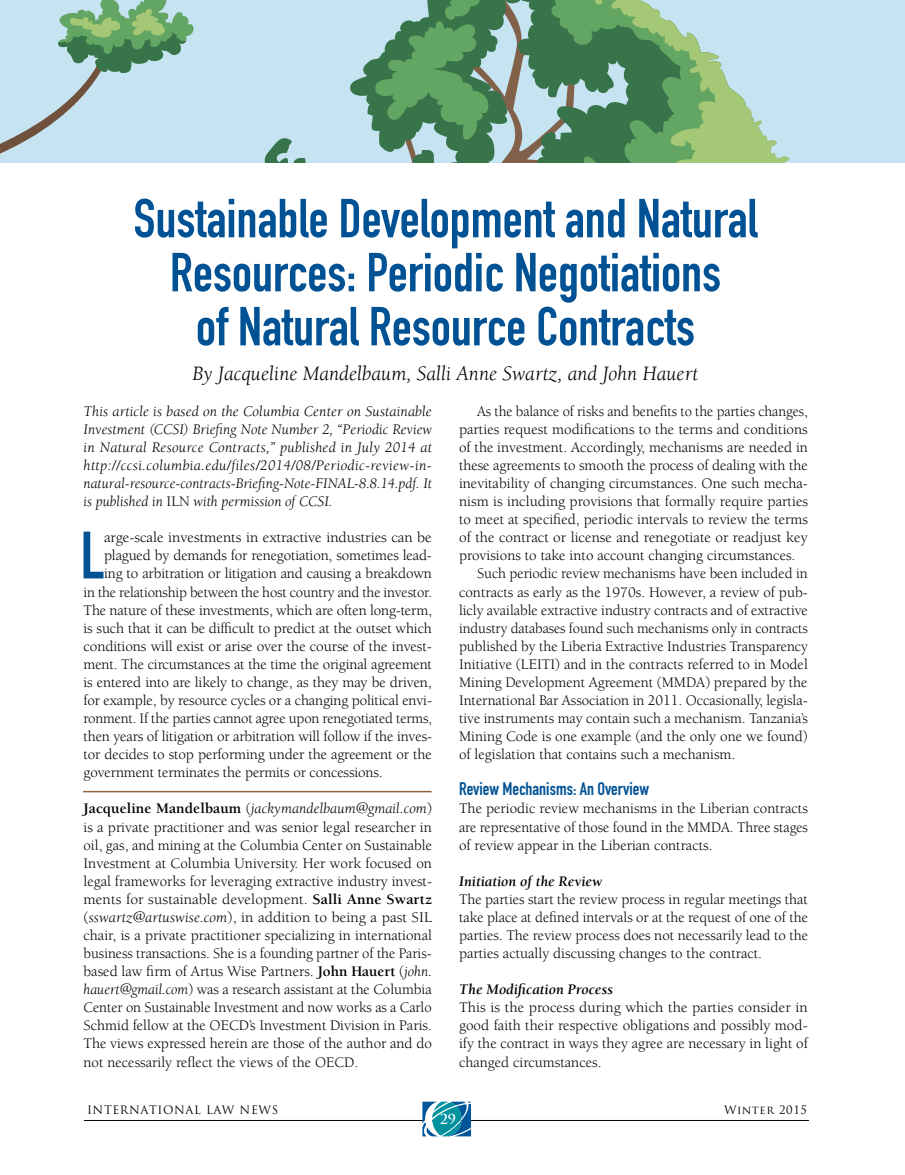
<style>
.page{position:relative;width:905px;height:1175px;background:#fff}
.page>*{position:absolute;margin:0;border:0;box-sizing:border-box;transform-origin:0 0}
.t1{font:65.7px "DIN Engschrift Std";color:#005295}
.t2{font:54px/54px "DIN Engschrift Std";color:#005295;text-align:center}
.t3{font:italic 21px "Berkeley Std";color:#000}
.t4{font:18px "DIN Engschrift Std";color:#005295}
.t5{font:15px/18px "Berkeley Std";color:#000;text-align:justify}
.t6{font:italic 15px/18px "Berkeley Std";color:#000;text-align:justify}
.t7{font:italic 700 15px "Berkeley Std";color:#000}
.t8{font:700 13.5px "Trajan Pro";color:#fff}
.t9{font:11.4px "Trajan Pro";letter-spacing:.05em;color:#000}
.s1{font-style:normal}
.s2{font-weight:700}
.s3{font-style:italic}
</style>
<div class="page">
<hr style="left:84px;top:1120px;width:724px;height:1px;background:#000">
<svg style="left:422px;top:1101px;width:49px;height:36px"></svg>
<div style="left:196px;top:0;width:200px;height:163px;background:#c6e3f1"></div>
<svg style="left:254px;top:134px;width:103px;height:29px"></svg>
<svg style="left:375px;top:20px;width:21px;height:122px"></svg>
<svg style="left:0;top:0;width:196px;height:163px"></svg>
<svg style="left:396px;top:0;width:508px;height:163px;fill:#c6e3f1"></svg>
<svg style="left:478px;top:0;width:365px;height:163px"></svg>
<hr style="left:83px;top:791px;width:348px;height:1px;background:#925f3b">
<h2 class="t2" style="left:133px;top:192px;width:625px">Sustainable Development and Natural<br>Resources: Periodic Negotiations<br>of Natural Resource Contracts</h2>
<h3 class="t3" style="left:193px;top:362px;width:507px">By Jacqueline Mandelbaum, Salli Anne Swartz, and John Hauert</h3>
<p class="t6" style="left:83px;top:402px;width:350px">This article is based on the Columbia Center on Sustainable Investment (CCSI) Briefing Note Number 2, “Periodic Review in Natural Resource Contracts,” published in July 2014 at http://ccsi.columbia.edu/files/2014/08/Periodic-review-in&shy;natural-resource-contracts-Briefing-Note-FINAL-8.8.14.pdf. It is published in <span class="s1">ILN</span> with permission of CCSI.</p>
<h1 class="t1" style="left:80px;top:517px;width:26px">L</h1>
<p class="t5" style="left:104px;top:529px;width:329px">arge-scale investments in extractive industries can be</p>
<p class="t5" style="left:104px;top:547px;width:329px">plagued by demands for renegotiation, sometimes lead-</p>
<p class="t5" style="left:104px;top:565px;width:329px">ing to arbitration or litigation and causing a breakdown</p>
<p class="t5" style="left:83px;top:583px;width:350px">in the relationship between the host country and the investor.</p>
<p class="t5" style="left:83px;top:601px;width:350px">The nature of these investments, which are often long-term,</p>
<p class="t5" style="left:83px;top:619px;width:350px">is such that it can be difficult to predict at the outset which</p>
<p class="t5" style="left:83px;top:637px;width:350px">conditions will exist or arise over the course of the invest-</p>
<p class="t5" style="left:83px;top:655px;width:350px">ment. The circumstances at the time the original agreement</p>
<p class="t5" style="left:83px;top:673px;width:350px">is entered into are likely to change, as they may be driven,</p>
<p class="t5" style="left:83px;top:691px;width:350px">for example, by resource cycles or a changing political envi-</p>
<p class="t5" style="left:83px;top:709px;width:350px">ronment. If the parties cannot agree upon renegotiated terms,</p>
<p class="t5" style="left:83px;top:727px;width:350px">then years of litigation or arbitration will follow if the inves-</p>
<p class="t5" style="left:83px;top:745px;width:350px">tor decides to stop performing under the agreement or the</p>
<p class="t5" style="left:83px;top:764px;width:301px">government terminates the permits or concessions.</p>
<p class="t5" style="left:83px;top:800px;width:350px"><span class="s2">Jacqueline Mandelbaum</span> (<span class="s3">jackymandelbaum@gmail.com</span>) is a private practitioner and was senior legal researcher in oil, gas, and mining at the Columbia Center on Sustainable Investment at Columbia University. Her work focused on legal frameworks for leveraging extractive industry invest&shy;ments for sustainable development. <span class="s2">Salli Anne Swartz </span>(<span class="s3">sswartz@artuswise.com</span>), in addition to being a past SIL chair, is a private practitioner specializing in international business transactions. She is a founding partner of the Paris&shy;based law firm of Artus Wise Partners. <span class="s2">John Hauert</span> (<span class="s3">john. hauert@gmail.com</span>) was a research assistant at the Columbia Center on Sustainable Investment and now works as a Carlo Schmid fellow at the OECD’s Investment Division in Paris.<br>The views expressed herein are those of the author and do not necessarily reflect the views of the OECD.</p>
<p class="t5" style="left:477px;top:402px;width:332px">As the balance of risks and benefits to the parties changes,</p>
<p class="t5" style="left:459px;top:420px;width:350px">parties request modifications to the terms and conditions</p>
<p class="t5" style="left:459px;top:438px;width:350px">of the investment. Accordingly, mechanisms are needed in</p>
<p class="t5" style="left:459px;top:456px;width:350px">these agreements to smooth the process of dealing with the</p>
<p class="t5" style="left:459px;top:474px;width:350px">inevitability of changing circumstances. One such mecha-</p>
<p class="t5" style="left:459px;top:492px;width:350px">nism is including provisions that formally require parties</p>
<p class="t5" style="left:459px;top:511px;width:350px">to meet at specified, periodic intervals to review the terms</p>
<p class="t5" style="left:459px;top:529px;width:350px">of the contract or license and renegotiate or readjust key</p>
<p class="t5" style="left:459px;top:547px;width:338px">provisions to take into account changing circumstances.</p>
<p class="t5" style="left:477px;top:565px;width:332px">Such periodic review mechanisms have been included in</p>
<p class="t5" style="left:459px;top:583px;width:350px">contracts as early as the 1970s. However, a review of pub-</p>
<p class="t5" style="left:459px;top:601px;width:350px">licly available extractive industry contracts and of extractive</p>
<p class="t5" style="left:459px;top:619px;width:350px">industry databases found such mechanisms only in contracts</p>
<p class="t5" style="left:459px;top:637px;width:350px">published by the Liberia Extractive Industries Transparency</p>
<p class="t5" style="left:459px;top:655px;width:350px">Initiative (LEITI) and in the contracts referred to in Model</p>
<p class="t5" style="left:459px;top:673px;width:350px">Mining Development Agreement (MMDA) prepared by the</p>
<p class="t5" style="left:459px;top:691px;width:350px">International Bar Association in 2011. Occasionally, legisla-</p>
<p class="t5" style="left:459px;top:709px;width:350px">tive instruments may contain such a mechanism. Tanzania’s</p>
<p class="t5" style="left:459px;top:727px;width:350px">Mining Code is one example (and the only one we found)</p>
<p class="t5" style="left:459px;top:745px;width:278px">of legislation that contains such a mechanism.</p>
<p class="t4" style="left:459px;top:778px;width:192px">Review Mechanisms: An Overview</p>
<p class="t5" style="left:459px;top:800px;width:350px">The periodic review mechanisms in the Liberian contracts are representative of those found in the MMDA. Three stages of review appear in the Liberian contracts.</p>
<p class="t7" style="left:459px;top:873px;width:145px">Initiation of the Review</p>
<p class="t5" style="left:459px;top:890px;width:351px">The parties start the review process in regular meetings that take place at defined intervals or at the request of one of the parties. The review process does not necessarily lead to the parties actually discussing changes to the contract.</p>
<p class="t7" style="left:459px;top:981px;width:156px">The Modification Process</p>
<p class="t5" style="left:459px;top:998px;width:350px">This is the process during which the parties consider in good faith their respective obligations and possibly mod&shy;ify the contract in ways they agree are necessary in light of changed circumstances.</p>
<p class="t9" style="left:87px;top:1102px;width:193px">INTERNATIONAL LAW NEWS</p>
<p class="t9" style="left:724px;top:1102px;width:84px">Winter 2015</p>
<p class="t8" style="left:440px;top:1111px;width:18px">29</p>
</div>
